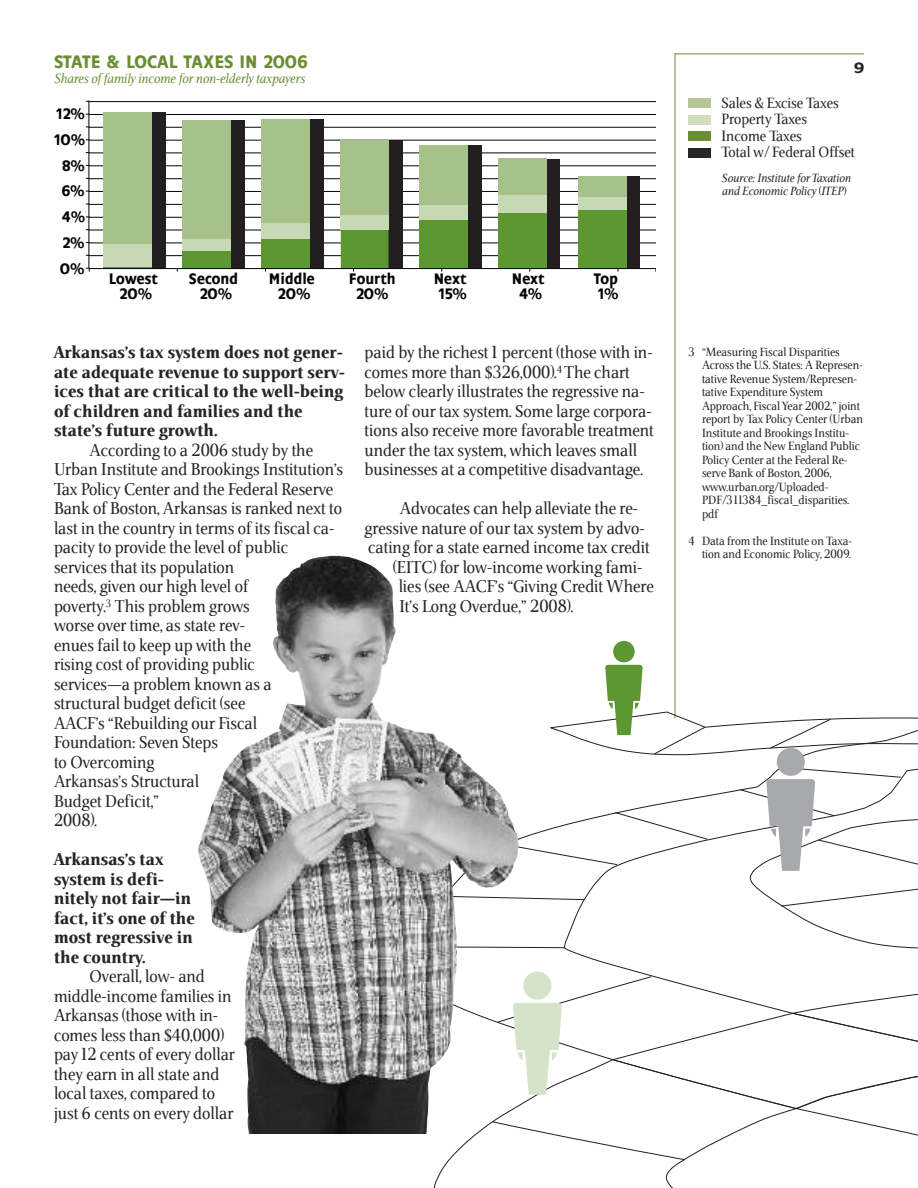
<style>
.page{position:relative;width:918px;height:1188px;background:#fff}
.page>*{position:absolute;margin:0;border:0;box-sizing:border-box;transform-origin:0 0}
.t1{font:500 18px "Chalfont";color:#6b8d33}
.t2{font:17.25px/19.5px "Veritas";color:#272627}
.t3{font:900 17.25px/19.5px "Veritas";color:#272627}
.t4{font:500 15.15px/15.1px "Chalfont";color:#050504;text-align:center}
.t5{font:15px/16.5px "Veritas";color:#272627}
.t6{font:500 15px "Chalfont";color:#272627;scale:1.2 1}
.t7{font:italic 13.5px "Veritas";color:#6b8d33}
.t8{font:12px/13.5px "Veritas";color:#272627}
.t9{font:italic 12px/13.5px "Veritas";color:#272627}
</style>
<div class="page">
<svg style="left:674px;top:53px;width:190px;height:612px"></svg>
<hr style="left:89px;top:255px;width:567px;height:1px;background:#050504">
<hr style="left:89px;top:243px;width:567px;height:1px;background:#050504">
<hr style="left:89px;top:230px;width:567px;height:1px;background:#050504">
<hr style="left:89px;top:217px;width:567px;height:1px;background:#050504">
<hr style="left:89px;top:204px;width:567px;height:1px;background:#050504">
<hr style="left:89px;top:191px;width:567px;height:1px;background:#050504">
<hr style="left:89px;top:178px;width:567px;height:1px;background:#050504">
<hr style="left:89px;top:166px;width:567px;height:1px;background:#050504">
<hr style="left:89px;top:153px;width:567px;height:1px;background:#050504">
<hr style="left:89px;top:140px;width:567px;height:1px;background:#050504">
<hr style="left:89px;top:127px;width:567px;height:1px;background:#050504">
<hr style="left:89px;top:114px;width:567px;height:1px;background:#050504">
<hr style="left:89px;top:101px;width:567px;height:1px;background:#050504">
<div style="left:145px;top:113px;width:21px;height:156px;background:#231f20"></div>
<div style="left:204px;top:121px;width:41px;height:148px;background:#231f20"></div>
<div style="left:288px;top:119px;width:36px;height:150px;background:#231f20"></div>
<div style="left:362px;top:141px;width:41px;height:128px;background:#231f20"></div>
<div style="left:447px;top:145px;width:35px;height:124px;background:#231f20"></div>
<div style="left:522px;top:159px;width:38px;height:110px;background:#231f20"></div>
<div style="left:599px;top:177px;width:41px;height:92px;background:#231f20"></div>
<hr style="left:104px;top:267px;width:48px;height:2px;background:#5c9731">
<div style="left:183px;top:251px;width:48px;height:18px;background:#5c9731"></div>
<div style="left:262px;top:238px;width:48px;height:31px;background:#5c9731"></div>
<div style="left:420px;top:220px;width:48px;height:49px;background:#5c9731"></div>
<div style="left:498px;top:213px;width:48px;height:56px;background:#5c9731"></div>
<div style="left:578px;top:210px;width:48px;height:59px;background:#5c9731"></div>
<div style="left:104px;top:244px;width:48px;height:23px;background:#c6d8b4"></div>
<div style="left:183px;top:239px;width:48px;height:12px;background:#c6d8b4"></div>
<div style="left:262px;top:223px;width:48px;height:15px;background:#c6d8b4"></div>
<div style="left:341px;top:215px;width:48px;height:15px;background:#c6d8b4"></div>
<div style="left:420px;top:205px;width:48px;height:15px;background:#c6d8b4"></div>
<div style="left:498px;top:195px;width:48px;height:18px;background:#c6d8b4"></div>
<div style="left:578px;top:197px;width:48px;height:13px;background:#c6d8b4"></div>
<div style="left:104px;top:113px;width:48px;height:131px;background:#a6c28a"></div>
<div style="left:183px;top:121px;width:48px;height:118px;background:#a6c28a"></div>
<div style="left:262px;top:119px;width:48px;height:104px;background:#a6c28a"></div>
<div style="left:341px;top:141px;width:48px;height:74px;background:#a6c28a"></div>
<div style="left:420px;top:145px;width:48px;height:60px;background:#a6c28a"></div>
<div style="left:498px;top:159px;width:48px;height:36px;background:#a6c28a"></div>
<div style="left:578px;top:177px;width:48px;height:20px;background:#a6c28a"></div>
<hr style="left:89px;top:101px;width:1px;height:167px;background:#050504">
<div style="left:341px;top:230px;width:48px;height:41px;background:#5c9731"></div>
<hr style="left:89px;top:268px;width:567px;height:1px;background:#050504">
<svg style="left:433px;top:1076px;width:485px;height:112px"></svg>
<svg style="left:750px;top:756px;width:168px;height:286px"></svg>
<svg style="left:780px;top:886px;width:138px;height:21px"></svg>
<svg style="left:492px;top:1121px;width:193px;height:40px"></svg>
<svg style="left:518px;top:946px;width:47px;height:2px"></svg>
<svg style="left:518px;top:897px;width:67px;height:3px"></svg>
<svg style="left:518px;top:812px;width:191px;height:53px"></svg>
<div style="left:688px;top:98px;width:23px;height:10px;background:#b5c699"></div>
<div style="left:688px;top:115px;width:23px;height:10px;background:#d3ddc2"></div>
<div style="left:688px;top:131px;width:23px;height:10px;background:#6b8d33"></div>
<div style="left:688px;top:148px;width:23px;height:10px;background:#272627"></div>
<img style="left:198px;top:556px;width:320px;height:578px">
<div style="left:777px;top:748px;width:28px;height:28px;background:#a8a9ad;border-radius:50%"></div>
<svg style="left:739px;top:767px;width:179px;height:104px"></svg>
<div style="left:523px;top:972px;width:28px;height:28px;background:#d6e3cb;border-radius:50%"></div>
<svg style="left:497px;top:976px;width:297px;height:119px"></svg>
<div style="left:613px;top:641px;width:22px;height:21px;background:#5c9731;border-radius:50%"></div>
<svg style="left:550px;top:665px;width:368px;height:91px"></svg>
<p class="t1" style="left:54px;top:55px;width:255px">STATE &amp; LOCAL TAXES IN 2006</p>
<p class="t7" style="left:55px;top:74px;width:252px">Shares of family income for non-elderly taxpayers</p>
<p class="t4" style="left:56px;top:108px;width:30px">12%</p>
<p class="t4" style="left:54px;top:134px;width:33px">10%</p>
<p class="t4" style="left:62px;top:160px;width:25px">8%</p>
<p class="t4" style="left:62px;top:185px;width:25px">6%</p>
<p class="t4" style="left:62px;top:211px;width:25px">4%</p>
<p class="t4" style="left:62px;top:237px;width:24px">2%</p>
<p class="t4" style="left:60px;top:263px;width:26px">0%</p>
<p class="t4" style="left:109px;top:273px;width:51px">Lowest<br>20%</p>
<p class="t4" style="left:189px;top:273px;width:51px">Second<br>20%</p>
<p class="t4" style="left:269px;top:273px;width:47px">Middle<br>20%</p>
<p class="t4" style="left:349px;top:273px;width:48px">Fourth<br>20%</p>
<p class="t4" style="left:434px;top:273px;width:35px;text-align:left">Next<br>15%</p>
<p class="t4" style="left:512px;top:273px;width:34px">Next<br>4%</p>
<p class="t4" style="left:594px;top:273px;width:26px;text-align:left">Top<br>1%</p>
<p class="t3" style="left:54px;top:345px;width:293px">Arkansas’s tax system does not gener&shy;ate adequate revenue to support serv&shy;ices that are critical to the well-being of children and families and the state’s future growth.</p>
<p class="t2" style="left:54px;top:442px;width:291px;text-indent:35px">According to a 2006 study by the<br>Urban Institute and Brookings Institution’s<br>Tax Policy Center and the Federal Reserve<br>Bank of Boston, Arkansas is ranked next to last in the country in terms of its fiscal ca&shy;pacity to provide the level of public services that its population<br>needs, given our high level of<br>poverty.<sup>3</sup> This problem grows<br>worse over time, as state rev-<br>enues fail to keep up with the<br>rising cost of providing public<br>services—a problem known as a<br>structural budget deficit (see<br>AACF’s “Rebuilding our Fiscal<br>Foundation: Seven Steps<br>to Overcoming<br>Arkansas’s Structural<br>Budget Deficit,”<br>2008).</p>
<p class="t3" style="left:54px;top:852px;width:142px">Arkansas’s tax system is defi&shy;nitely not fair—in fact, it’s one of the most regressive in the country.</p>
<p class="t2" style="left:54px;top:969px;width:182px;text-indent:35px">Overall, low- and middle-income families in<br>Arkansas (those with in&shy;comes less than $40,000) pay12 cents of every dollar they earn in all state and local taxes, compared to just 6 cents on every dollar</p>
<p class="t2" style="left:365px;top:345px;width:291px">paid by the richest1 percent (those with in&shy;comes more than $326,000).<sup>4</sup> The chart below clearly illustrates the regressive na&shy;ture of our tax system. Some large corpora&shy;tions also receive more favorable treatment under the tax system, which leaves small businesses at a competitive disadvantage.</p>
<p class="t2" style="left:400px;top:501px;width:240px">Advocates can help alleviate the re-</p>
<p class="t2" style="left:365px;top:520px;width:282px">gressive nature of our tax system by advo-</p>
<p class="t2" style="left:368px;top:540px;width:283px">cating for a state earned income tax credit</p>
<p class="t2" style="left:393px;top:559px;width:251px">(EITC) for low-income working fami-</p>
<p class="t2" style="left:399px;top:579px;width:257px">lies (see AACF’s “Giving Credit Where</p>
<p class="t2" style="left:399px;top:598px;width:175px">It’s Long Overdue,” 2008).</p>
<p class="t6" style="left:854px;top:62px;width:10px">9</p>
<p class="t5" style="left:721px;top:96px;width:135px">Sales &amp; Excise Taxes<br>Property Taxes<br>Income Taxes<br>Total w/ Federal Offset</p>
<p class="t9" style="left:722px;top:172px;width:130px">Source: Institute for Taxation and Economic Policy (ITEP)</p>
<p class="t8" style="left:702px;top:346px;width:163px;text-indent:-14px">3 “Measuring Fiscal Disparities<br>Across the U.S. States: A Represen&shy;tative Revenue System/Represen&shy;tative Expenditure System<br>Approach, FiscalYear 2002,” joint report by Tax Policy Center (Urban<br>Institute and Brookings Institu&shy;tion) and the New England Public<br>Policy Center at the Federal Re&shy;serve Bank of Boston, 2006, www.urban.org/Uploaded-<br>PDF/311384_fiscal_disparities. pdf</p>
<p class="t8" style="left:689px;top:535px;width:165px;text-align:right">4 Data from the Institute on Taxa&shy;tion and Economic Policy, 2009.</p>
</div>
